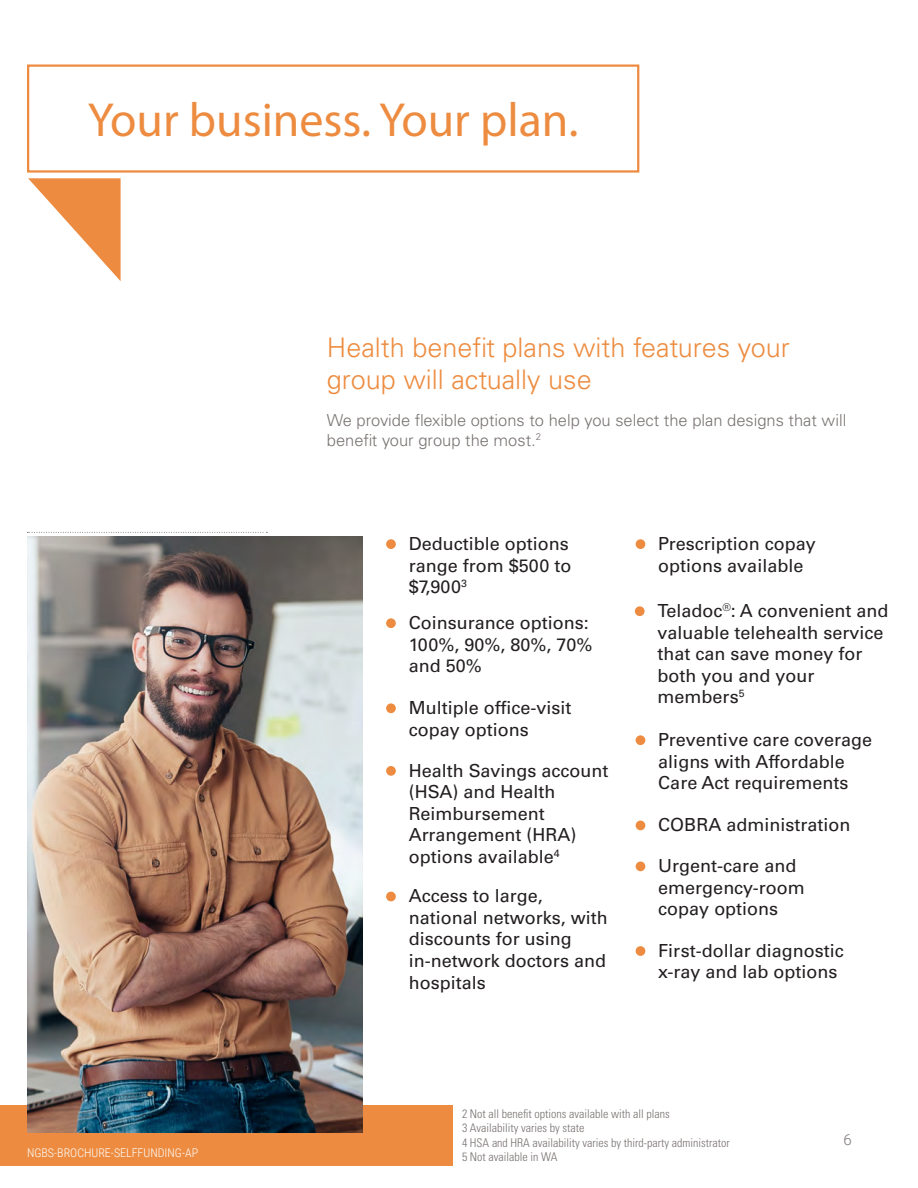
<style>
.page{position:relative;width:918px;height:1188px;background:#fff}
.page>*{position:absolute;margin:0;border:0;box-sizing:border-box;transform-origin:0 0}
.t1{font:48px "Myriad Pro";color:#ed8c40}
.t2{font:300 27px/32.4px "Univers LT Std";color:#ed8c40}
.t3{font:18px/21.6px "Univers LT Std";color:#231f20}
.t4{font:300 16.5px/19.8px "Univers LT Std";color:#787371}
.t5{font:300 15px "Roboto";color:#787371}
.t6{font:300 condensed 12px "Univers LT Std";color:#787371}
.t7{font:300 12px "Roboto Condensed";color:#fff}
</style>
<div class="page">
<div style="left:27px;top:64px;width:612px;height:109px;background:#fff;border:2px solid #ed8c40"></div>
<svg style="left:28px;top:178px;width:93px;height:103px"></svg>
<div style="left:386px;top:539px;width:10px;height:10px;background:#ed8c40;border-radius:50%"></div>
<div style="left:386px;top:618px;width:10px;height:10px;background:#ed8c40;border-radius:50%"></div>
<div style="left:386px;top:703px;width:10px;height:10px;background:#ed8c40;border-radius:50%"></div>
<div style="left:636px;top:539px;width:9px;height:10px;background:#ed8c40;border-radius:50%"></div>
<div style="left:636px;top:735px;width:9px;height:10px;background:#ed8c40;border-radius:50%"></div>
<div style="left:636px;top:821px;width:9px;height:9px;background:#ed8c40;border-radius:50%"></div>
<svg style="left:27px;top:532px;width:240px;height:1px"></svg>
<div style="left:0;top:1105px;width:453px;height:61px;background:#ed8c40"></div>
<img style="left:27px;top:537px;width:336px;height:596px">
<div style="left:636px;top:862px;width:9px;height:9px;background:#ed8c40;border-radius:50%"></div>
<div style="left:386px;top:892px;width:10px;height:9px;background:#ed8c40;border-radius:50%"></div>
<div style="left:386px;top:766px;width:10px;height:10px;background:#ed8c40;border-radius:50%"></div>
<div style="left:636px;top:946px;width:9px;height:10px;background:#ed8c40;border-radius:50%"></div>
<div style="left:635px;top:606px;width:10px;height:10px;background:#ed8c40;border-radius:50%"></div>
<p class="t1" style="left:88px;top:91px;width:492px">Your business. Your plan.</p>
<p class="t2" style="left:327px;top:331px;width:464px">Health benefit plans with features your group will actually use</p>
<p class="t4" style="left:327px;top:410px;width:521px">We provide flexible options to help you select the plan designs that will benefit your group the most.<sup>2</sup></p>
<p class="t7" style="left:27px;top:1145px;width:173px">NGBS-BROCHURE-SELFFUNDING-AP</p>
<p class="t3" style="left:409px;top:533px;width:164px">Deductible options range from $500 to $7,900<sup>3</sup></p>
<p class="t3" style="left:409px;top:612px;width:185px">Coinsurance options:<br>100%, 90%, 80%, 70% and 50%</p>
<p class="t3" style="left:409px;top:697px;width:164px">Multiple office-visit copay options</p>
<p class="t3" style="left:409px;top:760px;width:201px">Health Savings account (HSA) and Health<br>Reimbursement<br>Arrangement (HRA) options available<sup>4</sup></p>
<p class="t3" style="left:409px;top:885px;width:201px">Access to large, national networks, with discounts for using in-network doctors and hospitals</p>
<p class="t3" style="left:658px;top:533px;width:159px">Prescription copay options available</p>
<p class="t3" style="left:658px;top:600px;width:233px">Teladoc<sup>®</sup>: A convenient and valuable telehealth service that can save money for both you and your members<sup>5</sup></p>
<p class="t3" style="left:658px;top:729px;width:215px">Preventive care coverage aligns with Affordable<br>Care Act requirements</p>
<p class="t3" style="left:658px;top:814px;width:194px">COBRA administration</p>
<p class="t3" style="left:658px;top:855px;width:148px">Urgent-care and emergency-room copay options</p>
<p class="t3" style="left:658px;top:940px;width:187px">First-dollar diagnostic x-ray and lab options</p>
<p class="t6" style="left:462px;top:1106px;width:209px">2 Not all benefit options available with all plans</p>
<p class="t6" style="left:462px;top:1121px;width:124px">3 Availability varies by state</p>
<p class="t6" style="left:462px;top:1135px;width:269px">4 HSA and HRA availability varies by third-party administrator</p>
<p class="t6" style="left:462px;top:1150px;width:97px">5 Not available in WA</p>
<p class="t5" style="left:844px;top:1129px;width:10px">6</p>
</div>
